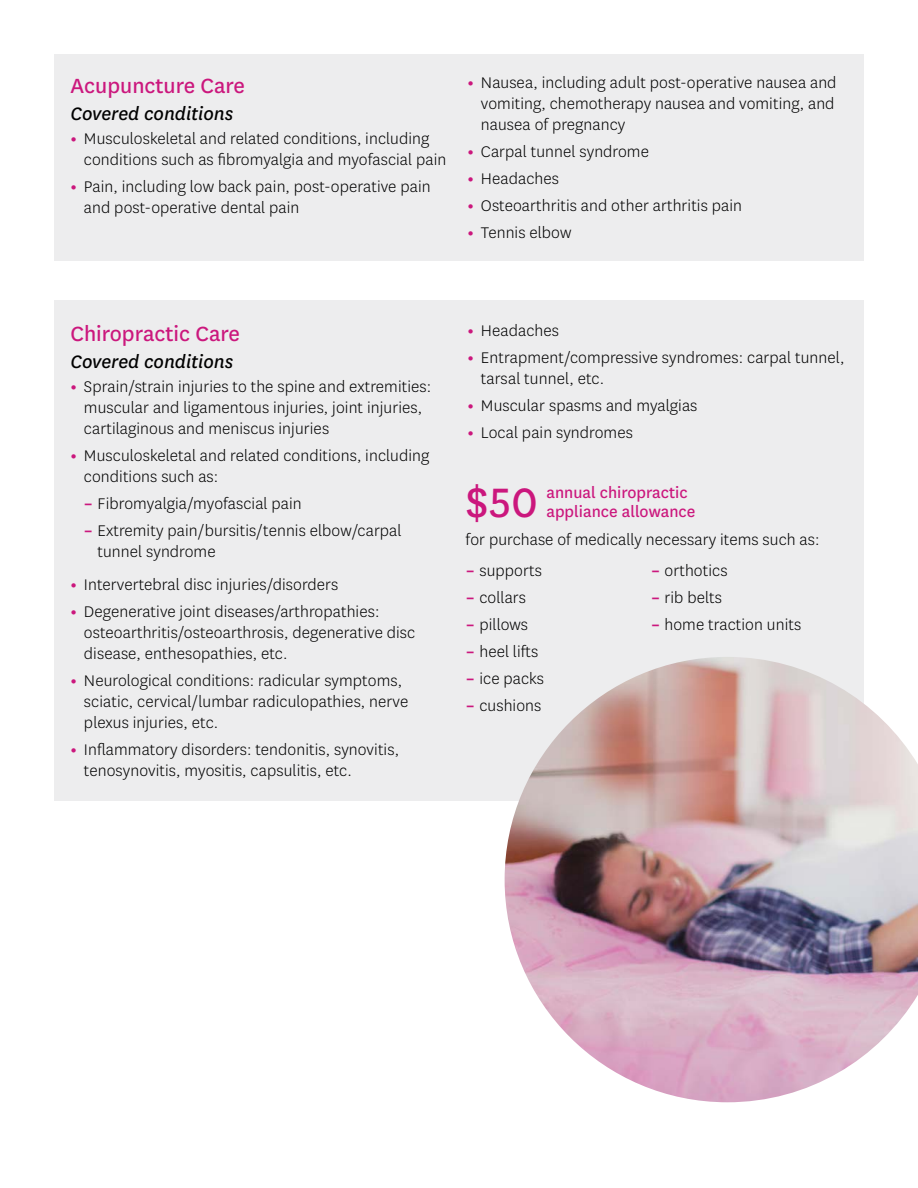
<style>
.page{position:relative;width:918px;height:1188px;background:#fff}
.page>*{position:absolute;margin:0;border:0;box-sizing:border-box;transform-origin:0 0}
.t1{font:48px "Centene Sans";color:#cb177d}
.t2{font:24px "Centene Sans";color:#cb177d}
.t3{font:italic 21px "Centene Sans";color:#000}
.t4{font:300 18px/21px "Centene Sans";letter-spacing:.005em;color:#000}
.t5{font:18px/19.5px "Centene Sans";color:#cb177d}
.s1{font-weight:700;color:#cb177d}
</style>
<div class="page">
<div style="left:54px;top:54px;width:810px;height:206px;background:#ededee"></div>
<div style="left:54px;top:300px;width:810px;height:500px;background:#ededee"></div>
<img style="left:505px;top:657px;width:413px;height:445px">
<h3 class="t2" style="left:70px;top:70px;width:176px">Acupuncture Care</h3>
<p class="t3" style="left:70px;top:100px;width:164px">Covered conditions</p>
<p class="t4" style="left:84px;top:127px;width:364px;text-indent:-14px"><span class="s1">•</span> Musculoskeletal and related conditions, including conditions such as fibromyalgia and myofascial pain</p>
<p class="t4" style="left:84px;top:175px;width:348px;text-indent:-14px"><span class="s1">•</span> Pain, including low back pain, post-operative pain and post-operative dental pain</p>
<p class="t4" style="left:481px;top:72px;width:357px;text-align:justify;text-indent:-14px"><span class="s1">•</span> Nausea, including adult post-operative nausea and vomiting, chemotherapy nausea and vomiting, and nausea of pregnancy</p>
<p class="t4" style="left:467px;top:141px;width:183px"><span class="s1">•</span> Carpal tunnel syndrome</p>
<p class="t4" style="left:467px;top:168px;width:93px"><span class="s1">•</span> Headaches</p>
<p class="t4" style="left:467px;top:195px;width:276px"><span class="s1">•</span> Osteoarthritis and other arthritis pain</p>
<p class="t4" style="left:467px;top:222px;width:106px"><span class="s1">•</span> Tennis elbow</p>
<h3 class="t2" style="left:70px;top:317px;width:171px">Chiropractic Care</h3>
<h4 class="t3" style="left:70px;top:348px;width:164px">Covered conditions</h4>
<p class="t4" style="left:84px;top:375px;width:349px;text-indent:-14px"><span class="s1">•</span> Sprain/strain injuries to the spine and extremities: muscular and ligamentous injuries, joint injuries, cartilaginous and meniscus injuries</p>
<p class="t4" style="left:84px;top:444px;width:347px;text-indent:-14px"><span class="s1">•</span> Musculoskeletal and related conditions, including conditions such as:</p>
<p class="t4" style="left:84px;top:492px;width:219px"><span class="s1">–</span> Fibromyalgia/myofascial pain</p>
<p class="t4" style="left:97px;top:519px;width:306px;text-indent:-14px"><span class="s1">–</span> Extremity pain/bursitis/tennis elbow/carpal tunnel syndrome</p>
<p class="t4" style="left:70px;top:573px;width:269px"><span class="s1">•</span> Intervertebral disc injuries/disorders</p>
<p class="t4" style="left:84px;top:600px;width:333px;text-indent:-14px"><span class="s1">•</span> Degenerative joint diseases/arthropathies: osteoarthritis/osteoarthrosis, degenerative disc disease, enthesopathies, etc.</p>
<p class="t4" style="left:84px;top:669px;width:326px;text-indent:-14px"><span class="s1">•</span> Neurological conditions: radicular symptoms, sciatic, cervical/lumbar radiculopathies, nerve plexus injuries, etc.</p>
<p class="t4" style="left:84px;top:738px;width:317px;text-indent:-14px"><span class="s1">•</span> Inflammatory disorders: tendonitis, synovitis, tenosynovitis, myositis, capsulitis, etc.</p>
<p class="t4" style="left:467px;top:320px;width:93px"><span class="s1">•</span> Headaches</p>
<p class="t4" style="left:481px;top:347px;width:365px;text-indent:-14px"><span class="s1">•</span> Entrapment/compressive syndromes: carpal tunnel, tarsal tunnel, etc.</p>
<p class="t4" style="left:467px;top:395px;width:231px"><span class="s1">•</span> Muscular spasms and myalgias</p>
<p class="t4" style="left:467px;top:422px;width:167px"><span class="s1">•</span> Local pain syndromes</p>
<p class="t1" style="left:466px;top:471px;width:74px">$50</p>
<p class="t5" style="left:546px;top:481px;width:151px">annual chiropractic appliance allowance</p>
<p class="t4" style="left:466px;top:529px;width:355px">for purchase of medically necessary items such as:</p>
<p class="t4" style="left:466px;top:559px;width:77px"><span class="s1">–</span> supports</p>
<p class="t4" style="left:466px;top:586px;width:62px"><span class="s1">–</span> collars</p>
<p class="t4" style="left:466px;top:613px;width:64px"><span class="s1">–</span> pillows</p>
<p class="t4" style="left:466px;top:640px;width:74px"><span class="s1">–</span> heel lifts</p>
<p class="t4" style="left:466px;top:667px;width:80px"><span class="s1">–</span> ice packs</p>
<p class="t4" style="left:466px;top:694px;width:77px"><span class="s1">–</span> cushions</p>
<p class="t4" style="left:651px;top:559px;width:78px"><span class="s1">–</span> orthotics</p>
<p class="t4" style="left:651px;top:586px;width:72px"><span class="s1">–</span> rib belts</p>
<p class="t4" style="left:651px;top:613px;width:152px"><span class="s1">–</span> home traction units</p>
</div>
